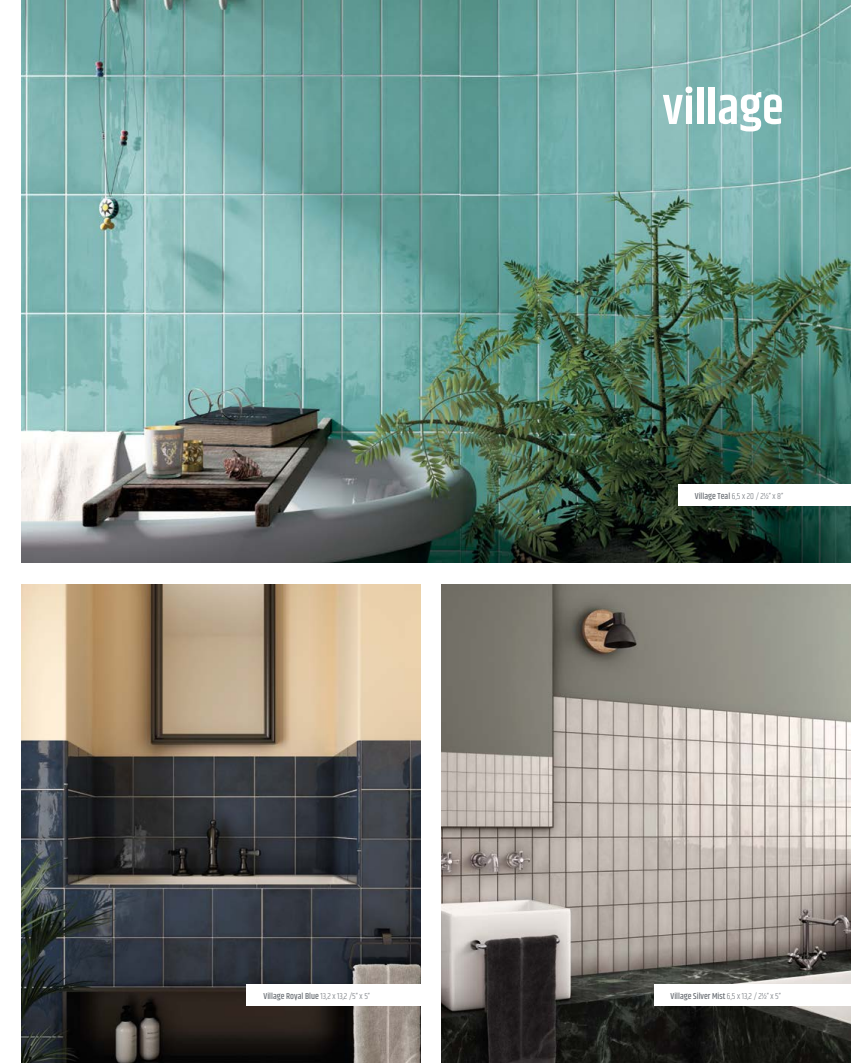
<style>
.page{position:relative;width:851px;height:1063px;background:#fff}
.page>*{position:absolute;margin:0;border:0;box-sizing:border-box;transform-origin:0 0}
.t1{font:600 50px "Khand";color:#fff}
.t2{font:500 8.75px "Khand";color:#676c72}
.t3{font:300 8.75px "Khand";color:#676c72}
.s1{font-weight:500}
.s2{font-family:"Saira Condensed"}
.s3{font-weight:300}
.s4{font-family:"Saira Condensed";font-weight:300}
</style>
<div class="page">
<img style="left:22px;top:585px;width:398px;height:478px">
<img style="left:441px;top:585px;width:409px;height:478px">
<img style="left:22px;top:0;width:828px;height:563px">
<div style="left:678px;top:484px;width:172px;height:22px;background:#fff"></div>
<div style="left:246px;top:984px;width:175px;height:22px;background:#fff"></div>
<div style="left:654px;top:984px;width:196px;height:22px;background:#fff"></div>
<h1 class="t1" style="left:662px;top:74px;width:123px">village</h1>
<p class="t3" style="left:694px;top:490px;width:90px"><span class="s1">Village Teal</span> 6,5 x 20 / 2<span class="s2">1/2</span>” x 8”</p>
<p class="t2" style="left:263px;top:991px;width:108px">Village Royal Blue <span class="s3">13,2 x 13,2 /5” x 5”</span></p>
<p class="t2" style="left:670px;top:991px;width:112px">Village Silver Mist <span class="s3">6,5 x 13,2 / 2</span><span class="s4">1/2</span><span class="s3">” x 5”</span></p>
</div>
